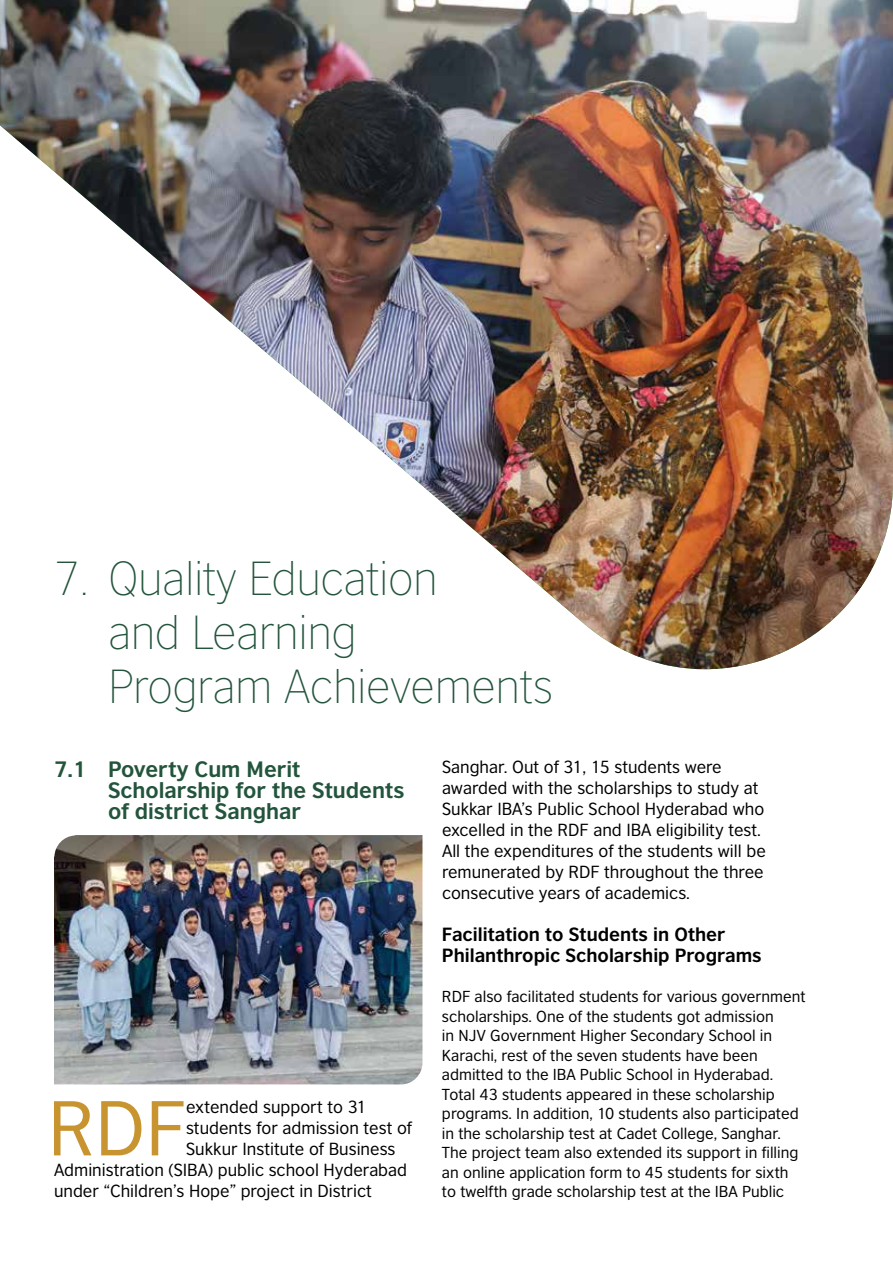
<style>
.page{position:relative;width:893px;height:1263px;background:#fff}
.page>*{position:absolute;margin:0;border:0;box-sizing:border-box;transform-origin:0 0}
.t1{font:73.05px "British Council Sans";color:#c89430}
.t2{font:200 45px/54px "British Council Sans";letter-spacing:-.01em;color:#23543c}
.t3{font:700 21px/21px "British Council Sans";color:#23543c}
.t4{font:700 18px/21px "British Council Sans";color:#000}
.t5{font:16.5px/21px "British Council Sans";color:#000}
.t6{font:15px/19.5px "British Council Sans";color:#000}
</style>
<div class="page">
<img style="left:54px;top:835px;width:368px;height:249px">
<img style="left:0;top:0;width:893px;height:669px">
<h2 class="t2" style="left:108px;top:550px;width:446px;text-indent:-54px">7. Quality Education<br>and Learning<br>Program Achievements</h2>
<h3 class="t3" style="left:108px;top:759px;width:298px;text-indent:-54px">7.1 Poverty Cum Merit<br>Scholarship for the Students of district Sanghar</h3>
<h1 class="t1" style="left:48px;top:1083px;width:140px">RDF</h1>
<p class="t5" style="left:186px;top:1096px;width:182px">extended support to 31</p>
<p class="t5" style="left:186px;top:1117px;width:228px">students for admission test of</p>
<p class="t5" style="left:186px;top:1138px;width:211px">Sukkur Institute of Business</p>
<p class="t5" style="left:54px;top:1159px;width:355px">Administration (SIBA) public school Hyderabad</p>
<p class="t5" style="left:54px;top:1180px;width:319px">under “Children’s Hope” project in District</p>
<p class="t5" style="left:442px;top:756px;width:325px">Sanghar. Out of 31, 15 students were awarded with the scholarships to study at Sukkar IBA’s Public School Hyderabad who excelled in the RDF and IBA eligibility test.<br>All the expenditures of the students will be remunerated by RDF throughout the three consecutive years of academics.</p>
<p class="t4" style="left:442px;top:923px;width:321px">Facilitation to Students in Other<br>Philanthropic Scholarship Programs</p>
<p class="t6" style="left:442px;top:986px;width:365px">RDF also facilitated students for various government scholarships. One of the students got admission<br>in NJV Government Higher Secondary School in Karachi, rest of the seven students have been admitted to the IBA Public School in Hyderabad.<br>Total 43 students appeared in these scholarship programs. In addition, 10 students also participated in the scholarship test at Cadet College, Sanghar.<br>The project team also extended its support in filling an online application form to 45 students for sixth to twelfth grade scholarship test at the IBA Public</p>
</div>
